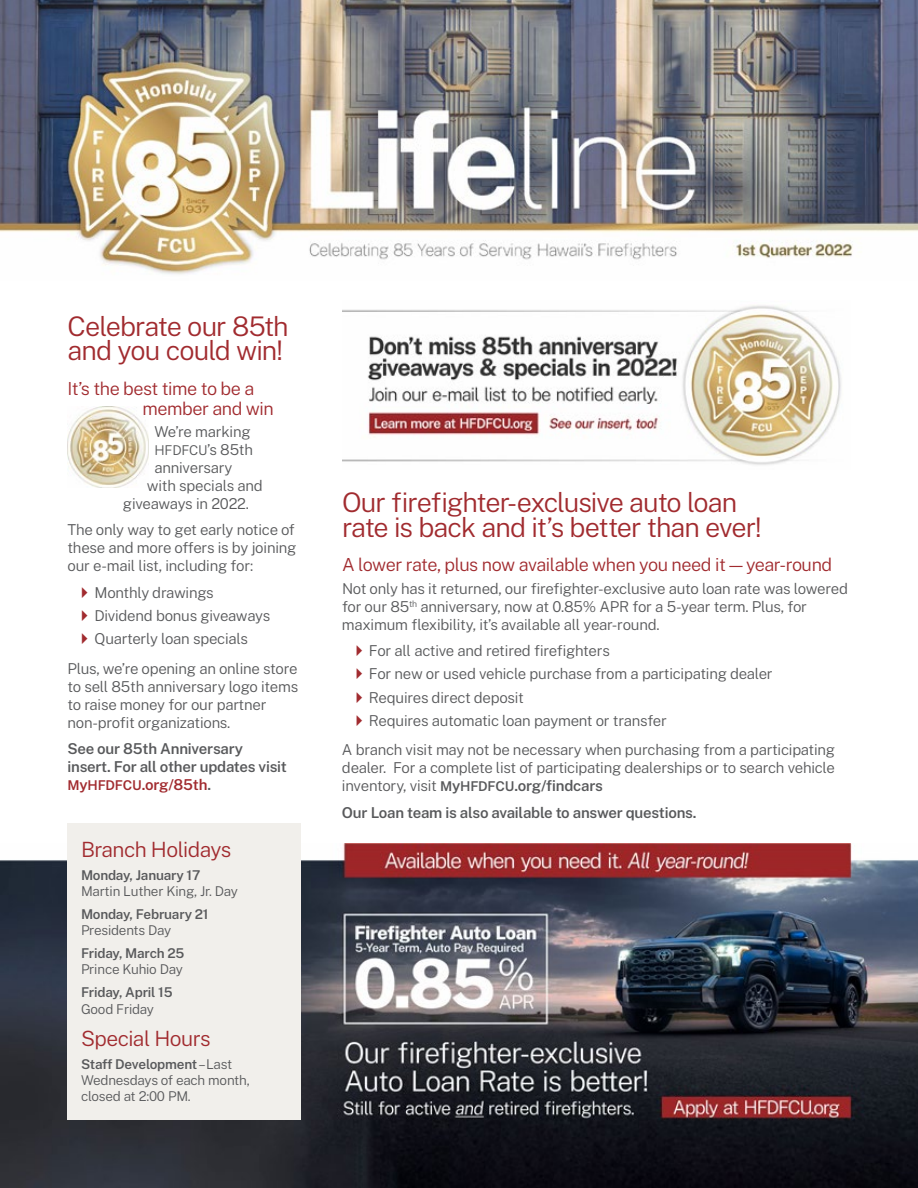
<style>
.page{position:relative;width:918px;height:1188px;background:#fff}
.page>*{position:absolute;margin:0;border:0;box-sizing:border-box;transform-origin:0 0}
.t1{font:300 27px/24.3px "Public Sans";letter-spacing:-.04em;color:#a12b2f}
.t2{font:300 21px "Public Sans";letter-spacing:-.025em;color:#a12b2f}
.t3{font:300 18px/19.8px "Public Sans";letter-spacing:-.025em;color:#a12b2f}
.t4{font:300 15px/18px "Public Sans";letter-spacing:-.015em;color:#58595b}
.t5{font:600 15px/18px "Public Sans";letter-spacing:-.015em;color:#58595b}
.t6{font:300 13.5px/16.2px "Public Sans";letter-spacing:-.015em;color:#58595b}
.t7{font:600 13.5px "Public Sans";letter-spacing:-.015em;color:#58595b}
.s1{font-size:15px}
.s2{font-size:13.5px;color:#a12b2f}
.s3{color:#a12b2f}
.s4{font-weight:600}
.s5{font-weight:600;font-size:13.5px}
</style>
<div class="page">
<img style="left:0;top:844px;width:918px;height:344px">
<img style="left:0;top:0;width:918px;height:275px">
<div style="left:68px;top:824px;width:234px;height:296px;background:#f1efeb"></div>
<img style="left:342px;top:305px;width:499px;height:160px">
<img style="left:67px;top:406px;width:81px;height:82px">
<h1 class="t1" style="left:68px;top:312px;width:223px">Celebrate our 85th and you could win!</h1>
<p class="t3" style="left:143px;top:378px;width:133px;text-indent:-75px">It’s the best time to be a member and win</p>
<p class="t4" style="left:154px;top:422px;width:98px">We’re marking</p>
<p class="t6" style="left:154px;top:441px;width:100px">HFDFCU<span class="s1">’s 85th</span></p>
<p class="t4" style="left:154px;top:458px;width:79px">anniversary</p>
<p class="t4" style="left:147px;top:476px;width:117px">with specials and</p>
<p class="t4" style="left:123px;top:494px;width:128px">giveaways in 2022.</p>
<p class="t4" style="left:67px;top:520px;width:231px;text-align:justify">The only way to get early notice of these and more offers is by joining our e-mail list, including for:</p>
<p class="t4" style="left:94px;top:579px;width:177px;line-height:23.4px">Monthly drawings<br>Dividend bonus giveaways<br>Quarterly loan specials</p>
<p class="t4" style="left:67px;top:658px;width:232px">Plus, we’re opening an online store to sell 85th anniversary logo items to raise money for our partner non-profit organizations.</p>
<p class="t5" style="left:67px;top:738px;width:221px">See our 85th Anniversary insert. For all other updates visit<br><span class="s2">M</span><span class="s3">y</span><span class="s2">HFDFCU</span><span class="s3">.org/85th</span>.</p>
<h2 class="t2" style="left:81px;top:834px;width:152px">Branch Holidays</h2>
<p class="t7" style="left:81px;top:865px;width:121px">Monday, January 17</p>
<p class="t6" style="left:81px;top:882px;width:159px">Martin Luther King, Jr. Day</p>
<p class="t7" style="left:81px;top:904px;width:129px">Monday, February 21</p>
<p class="t6" style="left:81px;top:921px;width:92px">Presidents Day</p>
<p class="t7" style="left:81px;top:943px;width:105px">Friday, March 25</p>
<p class="t6" style="left:81px;top:961px;width:103px">Prince Kuhio Day</p>
<p class="t7" style="left:81px;top:982px;width:93px">Friday, April 15</p>
<p class="t6" style="left:81px;top:1000px;width:75px">Good Friday</p>
<h2 class="t2" style="left:81px;top:1023px;width:131px">Special Hours</h2>
<p class="t6" style="left:81px;top:1055px;width:170px"><span class="s4">Staff Development</span> –Last<br>Wednesdays of each month, closed at 2:00 PM.</p>
<h1 class="t1" style="left:342px;top:489px;width:421px">Our firefighter-exclusive auto loan rate is back and it’s better than ever!</h1>
<p class="t3" style="left:342px;top:554px;width:492px">A lower rate, plus now available when you need it — year-round</p>
<p class="t4" style="left:342px;top:578px;width:508px">Not only has it returned, our firefighter-exclusive auto loan rate was lowered for our 85<sup>th</sup> anniversary, now at 0.85% APR for a 5-year term. Plus, for maximum flexibility, it’s available all year-round.</p>
<p class="t4" style="left:369px;top:638px;width:405px;line-height:23.4px">For all active and retired firefighters<br>For new or used vehicle purchase from a participating dealer Requires direct deposit<br>Requires automatic loan payment or transfer</p>
<p class="t4" style="left:342px;top:740px;width:495px;text-align:justify">A branch visit may not be necessary when purchasing from a participating dealer. For a complete list of participating dealerships or to search vehicle inventory, visit <span class="s5">M</span><span class="s4">y</span><span class="s5">HFDFCU</span><span class="s4">.org/findcars</span></p>
<p class="t5" style="left:342px;top:802px;width:356px">Our Loan team is also available to answer questions.</p>
</div>
